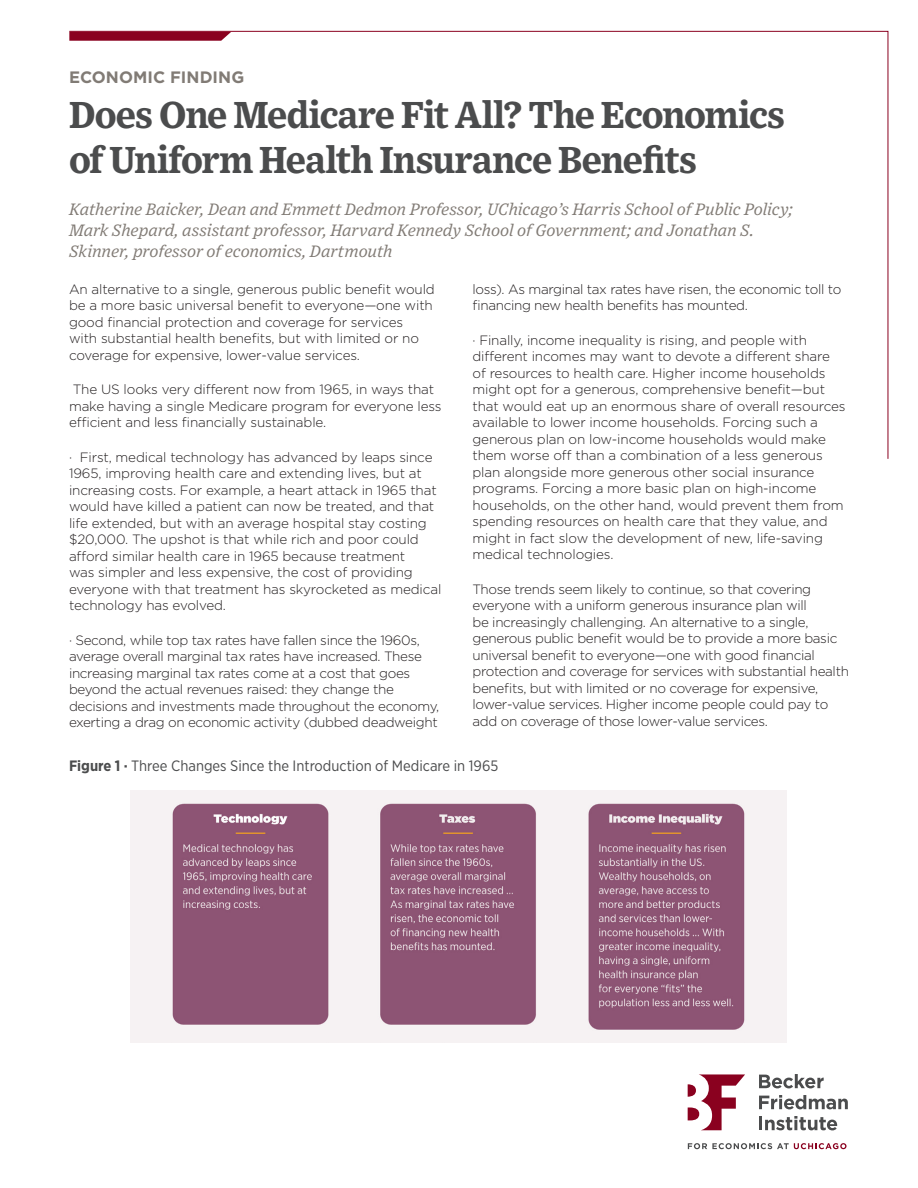
<style>
.page{position:relative;width:918px;height:1188px;background:#fff}
.page>*{position:absolute;margin:0;border:0;box-sizing:border-box;transform-origin:0 0}
.Cover_Header_Title{font:700 37.5px/45px "Exchange";letter-spacing:-.025em;color:#4b4c4d}
.Cover_Header_Kicker{font:italic 16.5px/21px "Exchange";letter-spacing:-.01em;color:#817b75}
.Cover_Header_Kicker-2{font:700 16.5px "Gotham";letter-spacing:.005em;color:#817b75}
.Figure_Header{font:15px "Gotham Narrow";color:#4b4c4d}
.Body_Sans_2{font:300 13.5px/16.5px "Gotham";letter-spacing:-.01em;color:#231f20}
.s1{font-weight:700}
</style>
<div class="page">
<img style="left:131px;top:790px;width:656px;height:253px">
<svg style="left:688px;top:1074px;width:57px;height:56px"></svg>
<svg style="left:759px;top:1074px;width:65px;height:14px"></svg>
<svg style="left:759px;top:1095px;width:89px;height:14px"></svg>
<svg style="left:759px;top:1116px;width:78px;height:14px"></svg>
<svg style="left:688px;top:1143px;width:159px;height:6px"></svg>
<svg style="left:69px;top:31px;width:820px;height:428px"></svg>
<p class="Cover_Header_Kicker-2" style="left:69px;top:66px;width:177px">ECONOMIC FINDING</p>
<p class="Cover_Header_Title" style="left:69px;top:91px;width:718px">Does One Medicare Fit All? The Economics of Uniform Health Insurance Benefits</p>
<p class="Cover_Header_Kicker" style="left:69px;top:198px;width:725px">Katherine Baicker, Dean and Emmett Dedmon Professor, UChicago’s Harris School of Public Policy;<br>Mark Shepard, assistant professor, Harvard Kennedy School of Government; and Jonathan S.<br>Skinner, professor of economics, Dartmouth</p>
<p class="Body_Sans_2" style="left:69px;top:280px;width:367px">An alternative to a single, generous public benefit would be a more basic universal benefit to everyone—one with good financial protection and coverage for services with substantial health benefits, but with limited or no coverage for expensive, lower-value services.</p>
<p class="Body_Sans_2" style="left:69px;top:381px;width:374px">The US looks very different now from 1965, in ways that make having a single Medicare program for everyone less efficient and less financially sustainable.</p>
<p class="Body_Sans_2" style="left:69px;top:448px;width:374px">· First, medical technology has advanced by leaps since 1965, improving health care and extending lives, but at increasing costs. For example, a heart attack in 1965 that would have killed a patient can now be treated, and that life extended, but with an average hospital stay costing $20,000. The upshot is that while rich and poor could afford similar health care in 1965 because treatment<br>was simpler and less expensive, the cost of providing everyone with that treatment has skyrocketed as medical technology has evolved.</p>
<p class="Body_Sans_2" style="left:69px;top:631px;width:372px">· Second, while top tax rates have fallen since the 1960s, average overall marginal tax rates have increased. These increasing marginal tax rates come at a cost that goes beyond the actual revenues raised: they change the decisions and investments made throughout the economy, exerting a drag on economic activity (dubbed deadweight</p>
<p class="Body_Sans_2" style="left:472px;top:280px;width:370px">loss). As marginal tax rates have risen, the economic toll to financing new health benefits has mounted.</p>
<p class="Body_Sans_2" style="left:472px;top:331px;width:375px">· Finally, income inequality is rising, and people with different incomes may want to devote a different share of resources to health care. Higher income households might opt for a generous, comprehensive benefit—but that would eat up an enormous share of overall resources available to lower income households. Forcing such a generous plan on low-income households would make them worse off than a combination of a less generous plan alongside more generous other social insurance programs. Forcing a more basic plan on high-income households, on the other hand, would prevent them from spending resources on health care that they value, and might in fact slow the development of new, life-saving medical technologies.</p>
<p class="Body_Sans_2" style="left:472px;top:580px;width:378px">Those trends seem likely to continue, so that covering everyone with a uniform generous insurance plan will<br>be increasingly challenging. An alternative to a single, generous public benefit would be to provide a more basic universal benefit to everyone—one with good financial protection and coverage for services with substantial health benefits, but with limited or no coverage for expensive, lower-value services. Higher income people could pay to add on coverage of those lower-value services.</p>
<p class="Figure_Header" style="left:69px;top:756px;width:431px"><span class="s1">Figure 1 ·</span> Three Changes Since the Introduction of Medicare in 1965</p>
</div>
